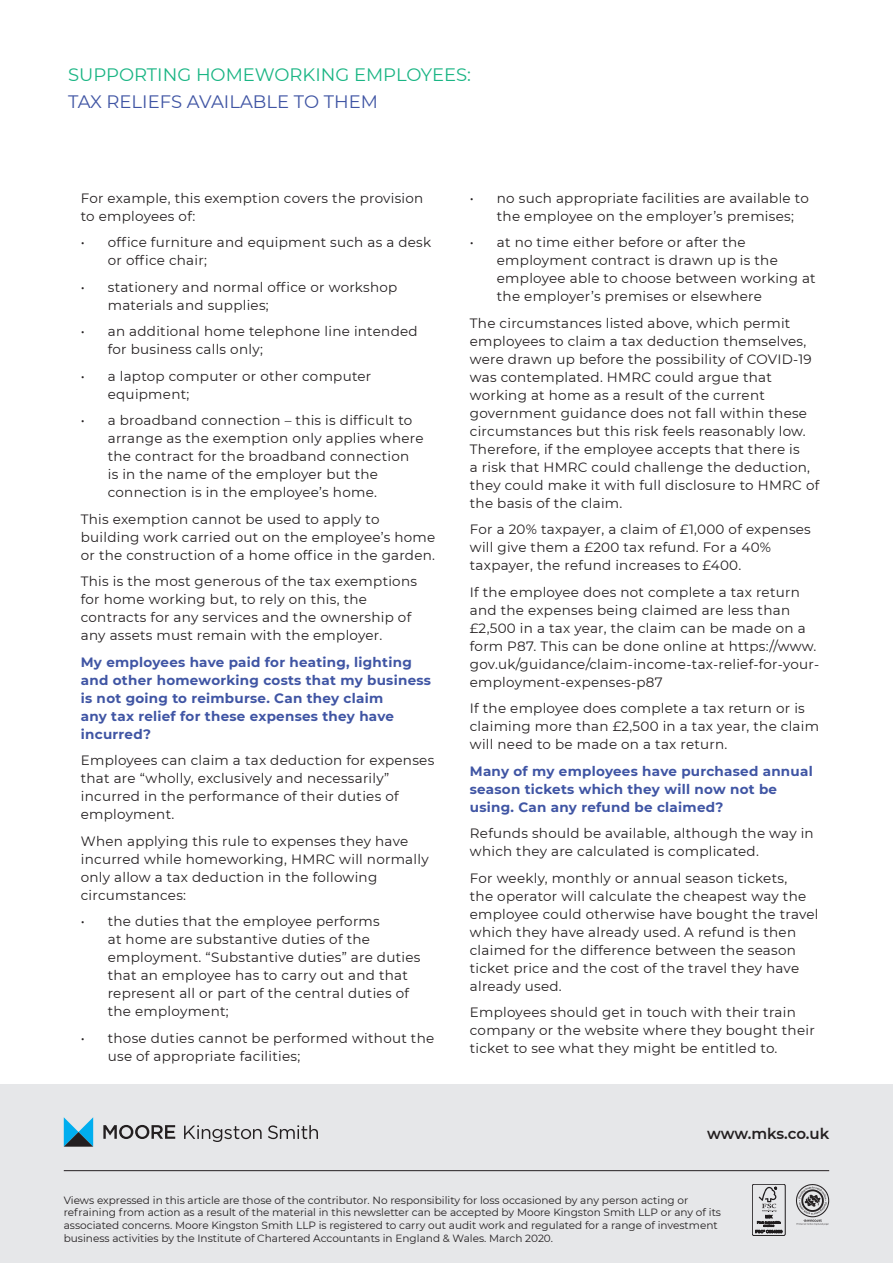
<style>
.page{position:relative;width:893px;height:1263px;background:#fff}
.page>*{position:absolute;margin:0;border:0;box-sizing:border-box;transform-origin:0 0}
.Personality_name{font:18px/27px "Montserrat";color:#1ab584}
.t1{font:600 15px "Montserrat";letter-spacing:-.01em;color:#231f20}
.Body{font:13.5px/18px "Montserrat";letter-spacing:.02em;color:#231f20}
.Body-2{font:700 13.5px/18px "Montserrat";letter-spacing:.02em;color:#4055a4}
.Body-3{font:10.5px/12.6px "Montserrat";color:#231f20}
.s1{color:#4055a4}
</style>
<div class="page">
<div style="left:0;top:1084px;width:893px;height:179px;background:#e6e7e9"></div>
<hr style="left:64px;top:1170px;width:765px;height:1px;background:#231f20">
<svg style="left:184px;top:1125px;width:78px;height:17px"></svg>
<svg style="left:268px;top:1125px;width:50px;height:14px"></svg>
<svg style="left:64px;top:1117px;width:29px;height:30px"></svg>
<svg style="left:103px;top:1125px;width:72px;height:14px"></svg>
<svg style="left:752px;top:1184px;width:33px;height:51px"></svg>
<div style="left:752px;top:1184px;width:33px;height:52px;border:1px solid #231f20;border-radius:2px"></div>
<svg style="left:756px;top:1187px;width:26px;height:46px"></svg>
<svg style="left:796px;top:1184px;width:33px;height:41px"></svg>
<p class="Personality_name" style="left:68px;top:60px;width:404px">SUPPORTING HOMEWORKING EMPLOYEES:<br><span class="s1">TAX RELIEFS AVAILABLE TO THEM</span></p>
<p class="Body" style="left:81px;top:188px;width:344px">For example, this exemption covers the provision to employees of:</p>
<p class="Body" style="left:108px;top:233px;width:325px;text-indent:-27px">• office furniture and equipment such as a desk or office chair;</p>
<p class="Body" style="left:108px;top:277px;width:291px;text-indent:-27px">• stationery and normal office or workshop materials and supplies;</p>
<p class="Body" style="left:108px;top:322px;width:311px;text-indent:-27px">• an additional home telephone line intended for business calls only;</p>
<p class="Body" style="left:108px;top:366px;width:265px;text-indent:-27px">• a laptop computer or other computer equipment;</p>
<p class="Body" style="left:108px;top:411px;width:317px;text-indent:-27px">• a broadband connection – this is difficult to arrange as the exemption only applies where the contract for the broadband connection<br>is in the name of the employer but the connection is in the employee’s home.</p>
<p class="Body" style="left:81px;top:509px;width:356px">This exemption cannot be used to apply to building work carried out on the employee’s home or the construction of a home office in the garden.</p>
<p class="Body" style="left:81px;top:572px;width:338px">This is the most generous of the tax exemptions for home working but, to rely on this, the contracts for any services and the ownership of any assets must remain with the employer.</p>
<p class="Body-2" style="left:81px;top:652px;width:352px">My employees have paid for heating, lighting and other homeworking costs that my business is not going to reimburse. Can they claim<br>any tax relief for these expenses they have incurred?</p>
<p class="Body" style="left:81px;top:751px;width:355px">Employees can claim a tax deduction for expenses that are “wholly, exclusively and necessarily” incurred in the performance of their duties of employment.</p>
<p class="Body" style="left:81px;top:831px;width:349px">When applying this rule to expenses they have incurred while homeworking, HMRC will normally only allow a tax deduction in the following circumstances:</p>
<p class="Body" style="left:108px;top:912px;width:314px;text-indent:-27px">• the duties that the employee performs<br>at home are substantive duties of the employment. “Substantive duties” are duties that an employee has to carry out and that represent all or part of the central duties of the employment;</p>
<p class="Body" style="left:108px;top:1028px;width:328px;text-indent:-27px">• those duties cannot be performed without the use of appropriate facilities;</p>
<p class="Body" style="left:497px;top:188px;width:313px;text-indent:-27px">• no such appropriate facilities are available to the employee on the employer’s premises;</p>
<p class="Body" style="left:497px;top:233px;width:320px;text-indent:-27px">• at no time either before or after the employment contract is drawn up is the employee able to choose between working at the employer’s premises or elsewhere</p>
<p class="Body" style="left:470px;top:313px;width:351px">The circumstances listed above, which permit employees to claim a tax deduction themselves, were drawn up before the possibility of COVID-19 was contemplated. HMRC could argue that working at home as a result of the current government guidance does not fall within these circumstances but this risk feels reasonably low.<br>Therefore, if the employee accepts that there is<br>a risk that HMRC could challenge the deduction, they could make it with full disclosure to HMRC of the basis of the claim.</p>
<p class="Body" style="left:470px;top:520px;width:342px">For a 20% taxpayer, a claim of £1,000 of expenses will give them a £200 tax refund. For a 40% taxpayer, the refund increases to £400.</p>
<p class="Body" style="left:470px;top:582px;width:351px">If the employee does not complete a tax return and the expenses being claimed are less than £2,500 in a tax year, the claim can be made on a form P87. This can be done online at https://www. gov.uk/guidance/claim-income-tax-relief-for-your&shy;employment-expenses-p87</p>
<p class="Body" style="left:470px;top:699px;width:351px">If the employee does complete a tax return or is claiming more than £2,500 in a tax year, the claim will need to be made on a tax return.</p>
<p class="Body-2" style="left:470px;top:761px;width:344px">Many of my employees have purchased annual season tickets which they will now not be using. Can any refund be claimed?</p>
<p class="Body" style="left:470px;top:824px;width:345px">Refunds should be available, although the way in which they are calculated is complicated.</p>
<p class="Body" style="left:470px;top:868px;width:350px">For weekly, monthly or annual season tickets,<br>the operator will calculate the cheapest way the employee could otherwise have bought the travel which they have already used. A refund is then claimed for the difference between the season ticket price and the cost of the travel they have already used.</p>
<p class="Body" style="left:470px;top:1003px;width:346px">Employees should get in touch with their train company or the website where they bought their ticket to see what they might be entitled to.</p>
<h3 class="t1" style="left:707px;top:1123px;width:123px">www.mks.co.uk</h3>
<p class="Body-3" style="left:64px;top:1193px;width:659px">Views expressed in this article are those of the contributor. No responsibility for loss occasioned by any person acting or refraining from action as a result of the material in this newsletter can be accepted by Moore Kingston Smith LLP or any of its associated concerns. Moore Kingston Smith LLP is registered to carry out audit work and regulated for a range of investment business activities by the Institute of Chartered Accountants in England &amp; Wales. March 2020.</p>
</div>
